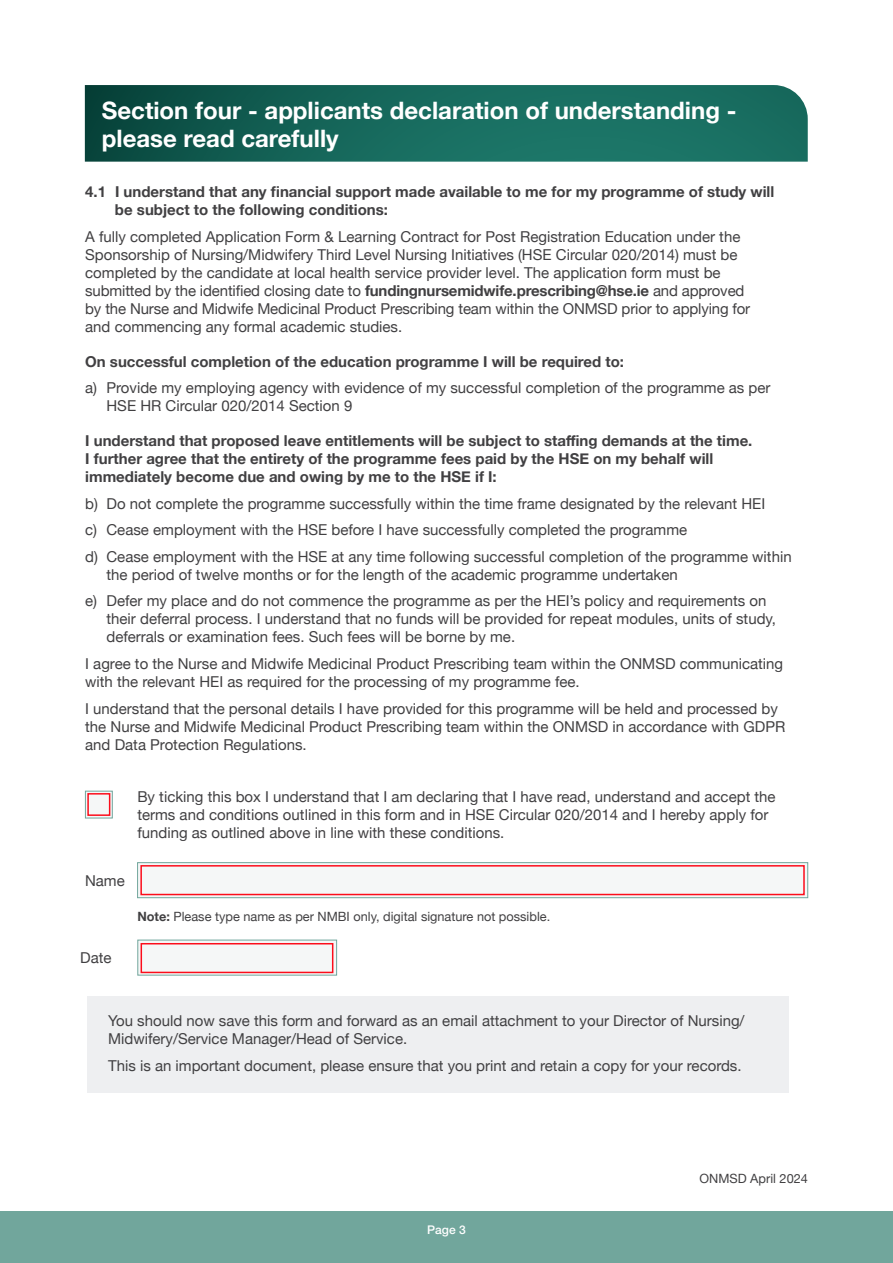
<style>
.page{position:relative;width:893px;height:1263px;background:#fff}
.page>*{position:absolute;margin:0;border:0;box-sizing:border-box;transform-origin:0 0}
.t1{font:700 24px/28.5px "Helvetica Neue";color:#fff}
.t2{font:15px/18px "Helvetica Neue";color:#414042}
.t3{font:700 15px/18px "Helvetica Neue";color:#414042}
.t4{font:12.75px "Helvetica Neue";color:#414042}
.t5{font:500 12px "Helvetica Neue LT Pro";color:#fff}
.s1{font-weight:700}
</style>
<div class="page">
<div style="left:0;top:1211px;width:893px;height:52px;background:#71a69c"></div>
<div style="left:87px;top:996px;width:702px;height:96px;background:#eeeff1"></div>
<svg style="left:85px;top:85px;width:723px;height:77px;background:#17675a"></svg>
<div style="left:85px;top:791px;width:27px;height:27px;background:#f5f7f7;border:1px solid #71a69c"></div>
<div style="left:137px;top:862px;width:671px;height:36px;background:#f5f7f7;border:1px solid #71a69c"></div>
<div style="left:138px;top:940px;width:199px;height:35px;background:#f5f7f7;border:1px solid #71a69c"></div>
<div style="left:140px;top:865px;width:665px;height:30px;border:2px solid #fc0d1b"></div>
<div style="left:141px;top:943px;width:192px;height:30px;border:2px solid #fc0d1b"></div>
<div style="left:87px;top:793px;width:23px;height:23px;border:2px solid #fc0d1b"></div>
<h1 class="t1" style="left:102px;top:96px;width:636px">Section four - applicants declaration of understanding - please read carefully</h1>
<p class="t3" style="left:115px;top:183px;width:661px;text-indent:-30px">4.1 I understand that any financial support made available to me for my programme of study will be subject to the following conditions:</p>
<p class="t2" style="left:85px;top:228px;width:667px">A fully completed Application Form &amp; Learning Contract for Post Registration Education under the Sponsorship of Nursing/Midwifery Third Level Nursing Initiatives (HSE Circular 020/2014) must be completed by the candidate at local health service provider level. The application form must be submitted by the identified closing date to <span class="s1">fundingnursemidwife.prescribing@hse.ie</span> and approved by the Nurse and Midwife Medicinal Product Prescribing team within the ONMSD prior to applying for and commencing any formal academic studies.</p>
<p class="t3" style="left:85px;top:353px;width:540px">On successful completion of the education programme I will be required to:</p>
<p class="t2" style="left:106px;top:380px;width:666px;text-indent:-21px">a) Provide my employing agency with evidence of my successful completion of the programme as per<br>HSE HR Circular 020/2014 Section 9</p>
<p class="t3" style="left:85px;top:432px;width:669px">I understand that proposed leave entitlements will be subject to staffing demands at the time.<br>I further agree that the entirety of the programme fees paid by the HSE on my behalf will immediately become due and owing by me to the HSE if I:</p>
<p class="t2" style="left:85px;top:491px;width:708px;line-height:26.5px">b) Do not complete the programme successfully within the time frame designated by the relevant HEI<br>c) Cease employment with the HSE before I have successfully completed the programme<br>d) Cease employment with the HSE at any time following successful completion of the programme within</p>
<p class="t2" style="left:85px;top:562px;width:683px;line-height:26.5px;text-indent:21px">the period of twelve months or for the length of the academic programme undertaken<br>e) Defer my place and do not commence the programme as per the HEI’s policy and requirements on</p>
<p class="t2" style="left:106px;top:611px;width:671px">their deferral process. I understand that no funds will be provided for repeat modules, units of study, deferrals or examination fees. Such fees will be borne by me.</p>
<p class="t2" style="left:85px;top:655px;width:699px">I agree to the Nurse and Midwife Medicinal Product Prescribing team within the ONMSD communicating with the relevant HEI as required for the processing of my programme fee.</p>
<p class="t2" style="left:85px;top:700px;width:702px">I understand that the personal details I have provided for this programme will be held and processed by the Nurse and Midwife Medicinal Product Prescribing team within the ONMSD in accordance with GDPR and Data Protection Regulations.</p>
<p class="t2" style="left:137px;top:789px;width:640px">By ticking this box I understand that I am declaring that I have read, understand and accept the terms and conditions outlined in this form and in HSE Circular 020/2014 and I hereby apply for funding as outlined above in line with these conditions.</p>
<p class="t2" style="left:85px;top:872px;width:41px">Name</p>
<p class="t2" style="left:80px;top:949px;width:33px">Date</p>
<p class="t4" style="left:137px;top:907px;width:414px"><span class="s1">Note:</span> Please type name as per NMBI only, digital signature not possible.</p>
<p class="t2" style="left:108px;top:1012px;width:638px">You should now save this form and forward as an email attachment to your Director of Nursing/<br>Midwifery/Service Manager/Head of Service.</p>
<p class="t2" style="left:108px;top:1057px;width:635px">This is an important document, please ensure that you print and retain a copy for your records.</p>
<p class="t5" style="left:427px;top:1223px;width:40px">Page 3</p>
<p class="t4" style="left:699px;top:1169px;width:110px">ONMSD April 2024</p>
</div>
